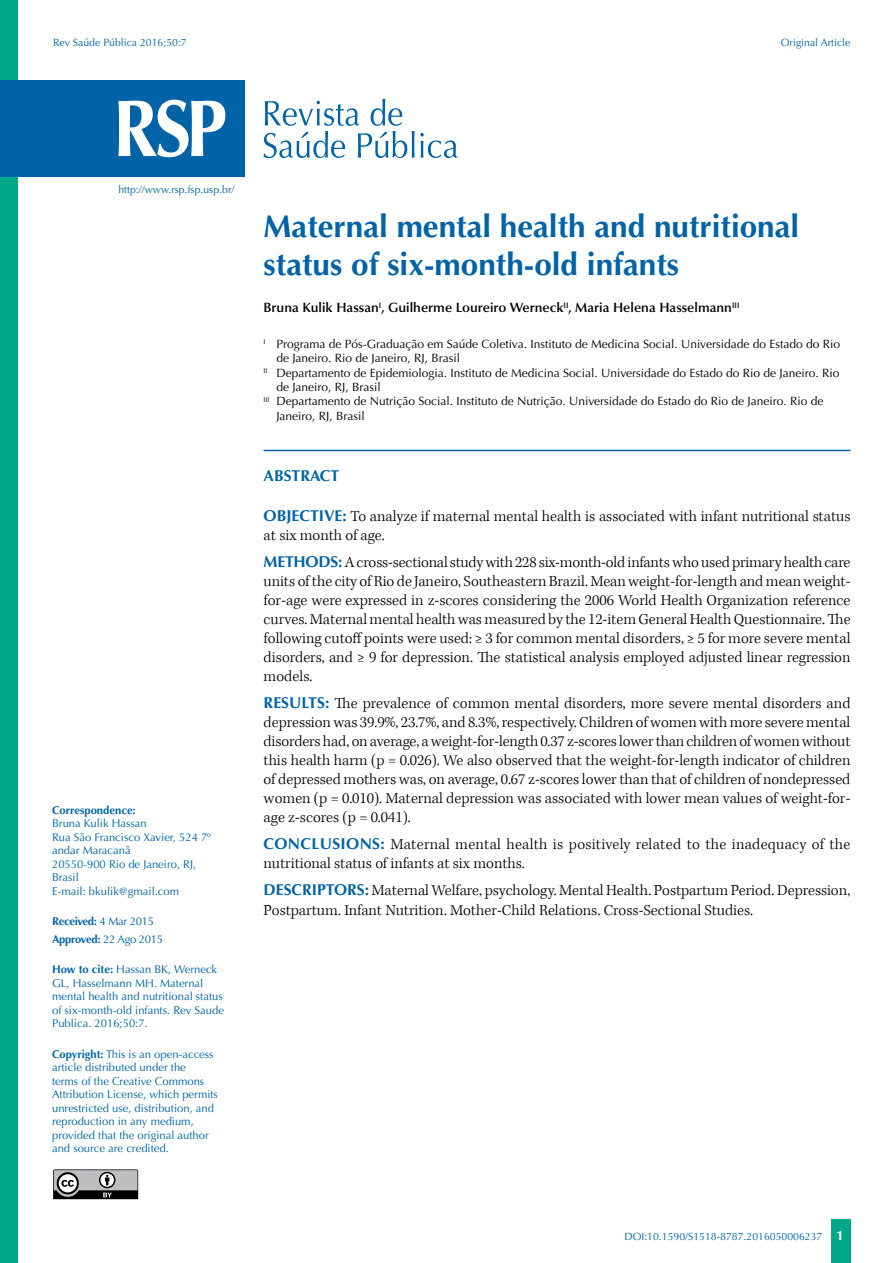
<style>
.page{position:relative;width:893px;height:1263px;background:#fff}
.page>*{position:absolute;margin:0;border:0;box-sizing:border-box;transform-origin:0 0}
.t1{font:700 31.5px/37.8px "Optima";color:#0063a7}
.t2{font:300 15.75px/18.9px "Kepler Std";color:#000}
.t3{font:700 15.75px "Optima";color:#0063a7}
.t4{font:600 13.5px "Optima";color:#000}
.t5{font:12px "Optima";color:#000}
.t6{font:11.25px/13.5px "Optima";color:#0063a7}
.t7{font:700 11.25px/17.7px "Optima";letter-spacing:-.025em;color:#0063a7}
.t8{font:700 11.25px "Optima";color:#0063a7}
.t9{font:10.5px "Optima";color:#0063a7}
.s1{font-weight:400}
.s2{font-weight:700}
.s3{font-family:"Optima";font-weight:700;color:#0063a7}
.s4{font-weight:700;font-size:13.5px;color:#fff}
</style>
<div class="page">
<div style="left:831px;top:1220px;width:20px;height:43px;background:#00a887"></div>
<svg style="left:53px;top:1169px;width:85px;height:30px;background:#7e7f80"></svg>
<div style="left:0;top:0;width:18px;height:1263px;background:#00a887"></div>
<hr style="left:264px;top:450px;width:586px;height:1px;background:#0063a7">
<svg style="left:263px;top:99px;width:195px;height:59px"></svg>
<div style="left:0;top:80px;width:244px;height:96px;background:#0063a7"></div>
<svg style="left:118px;top:100px;width:107px;height:57px"></svg>
<p class="t9" style="left:53px;top:36px;width:135px">Rev Saúde Pública 2016;50:7</p>
<p class="t9" style="left:781px;top:36px;width:71px">Original Article</p>
<p class="t9" style="left:118px;top:183px;width:117px">http://www.rsp.fsp.usp.br/</p>
<p class="t8" style="left:52px;top:803px;width:85px">Correspondence:</p>
<p class="t6" style="left:52px;top:817px;width:161px">Bruna Kulik Hassan<br>Rua São Francisco Xavier, 524 7º andar Maracanã<br>20550-900 Rio de Janeiro, RJ,<br>Brasil<br>E-mail: bkulik@gmail.com</p>
<p class="t7" style="left:52px;top:913px;width:112px">Received: <span class="s1">4 Mar 2015<br></span>Approved: <span class="s1">22 Ago 2015</span></p>
<p class="t6" style="left:52px;top:963px;width:173px"><span class="s2">How to cite:</span> Hassan BK, Werneck<br>GL, Hasselmann MH. Maternal mental health and nutritional status of six-month-old infants. Rev Saude<br>Publica. 2016;50:7.</p>
<p class="t6" style="left:52px;top:1047px;width:167px"><span class="s2">Copyright:</span> This is an open-access article distributed under the<br>terms of the Creative Commons<br>Attribution License, which permits unrestricted use, distribution, and reproduction in any medium, provided that the original author and source are credited.</p>
<h1 class="t1" style="left:264px;top:208px;width:537px">Maternal mental health and nutritional status of six-month-old infants</h1>
<p class="t4" style="left:264px;top:300px;width:477px">Bruna Kulik Hassan<sup>I</sup>, Guilherme Loureiro Werneck<sup>II</sup>, Maria Helena Hasselmann<sup>III</sup></p>
<p class="t5" style="left:264px;top:337px;width:578px"><sup>I</sup> Programa de Pós-Graduação em Saúde Coletiva. Instituto de Medicina Social. Universidade do Estado do Rio</p>
<p class="t5" style="left:276px;top:351px;width:185px">de Janeiro. Rio de Janeiro, RJ, Brasil</p>
<p class="t5" style="left:264px;top:366px;width:577px"><sup>II</sup> Departamento de Epidemiologia. Instituto de Medicina Social. Universidade do Estado do Rio de Janeiro. Rio</p>
<p class="t5" style="left:276px;top:380px;width:106px">de Janeiro, RJ, Brasil</p>
<p class="t5" style="left:264px;top:394px;width:561px"><sup>III</sup> Departamento de Nutrição Social. Instituto de Nutrição. Universidade do Estado do Rio de Janeiro. Rio de</p>
<p class="t5" style="left:276px;top:409px;width:90px">Janeiro, RJ, Brasil</p>
<p class="t3" style="left:264px;top:466px;width:77px">ABSTRACT</p>
<p class="t2" style="left:264px;top:507px;width:588px"><span class="s3">OBJECTIVE:</span> To analyze if maternal mental health is associated with infant nutritional status at six month of age.</p>
<p class="t2" style="left:264px;top:554px;width:588px;text-align:justify"><span class="s3">METHODS:</span> A cross-sectional study with 228 six-month-old infants who used primary health care units of the city of Rio de Janeiro, Southeastern Brazil. Mean weight-for-length and mean weight&shy;for-age were expressed in z-scores considering the 2006 World Health Organization reference curves. Maternal mental health was measured by the 12-item General Health Questionnaire. The following cutoff points were used: ≥ 3 for common mental disorders, ≥ 5 for more severe mental disorders, and ≥ 9 for depression. The statistical analysis employed adjusted linear regression models.</p>
<p class="t2" style="left:264px;top:695px;width:588px;text-align:justify"><span class="s3">RESULTS:</span> The prevalence of common mental disorders, more severe mental disorders and depression was 39.9%, 23.7%, and 8.3%, respectively. Children of women with more severe mental disorders had, on average, a weight-for-length 0.37 z-scores lower than children of women without this health harm (p = 0.026). We also observed that the weight-for-length indicator of children of depressed mothers was, on average, 0.67 z-scores lower than that of children of nondepressed women (p = 0.010). Maternal depression was associated with lower mean values of weight-for&shy;age z-scores (p = 0.041).</p>
<p class="t2" style="left:264px;top:835px;width:588px"><span class="s3">CONCLUSIONS:</span> Maternal mental health is positively related to the inadequacy of the nutritional status of infants at six months.</p>
<p class="t2" style="left:264px;top:881px;width:588px;line-height:19.8px"><span class="s3">DESCRIPTORS:</span> Maternal Welfare, psychology. Mental Health. Postpartum Period. Depression,<br>Postpartum. Infant Nutrition. Mother-Child Relations. Cross-Sectional Studies.</p>
<p class="t9" style="left:624px;top:1230px;width:221px">DOI:10.1590/S1518-8787.2016050006237 <span class="s4">1</span></p>
</div>
